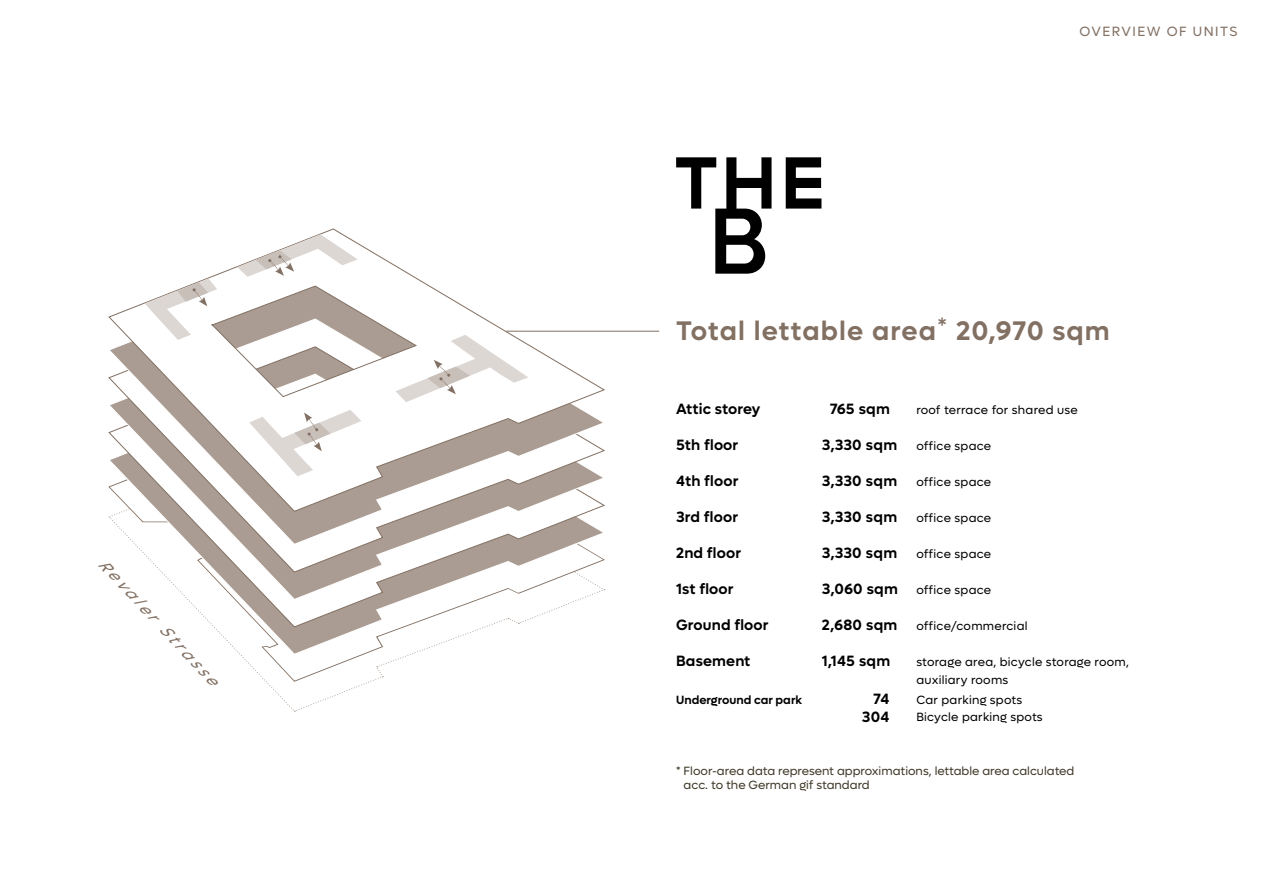
<style>
.page{position:relative;width:1263px;height:893px;background:#fff}
.page>*{position:absolute;margin:0;border:0;box-sizing:border-box;transform-origin:0 0}
.t1{font:600 27px "Lufga";letter-spacing:.035em;color:#827063}
.t2{font:italic 15.3px "Lufga";color:#827063}
.t3{font:600 15px "Lufga";letter-spacing:.01em;color:#000}
.t4{font:13.5px "Lufga";letter-spacing:.105em;color:#827063}
.t5{font:12px/18px "Lufga";letter-spacing:.02em;color:#000}
.t6{font:12px/14px "Lufga";color:#403929}
.t7{font:600 12px "Lufga";color:#000}
.s1{font-weight:400}
</style>
<div class="page">
<svg style="left:108px;top:228px;width:497px;height:260px"></svg>
<hr style="left:506px;top:331px;width:153px;height:1px;background:#827063">
<svg style="left:676px;top:157px;width:145px;height:117px"></svg>
<svg style="left:145px;top:278px;width:72px;height:62px"></svg>
<svg style="left:237px;top:234px;width:121px;height:43px"></svg>
<svg style="left:109px;top:410px;width:496px;height:302px"></svg>
<svg style="left:395px;top:335px;width:133px;height:67px"></svg>
<p class="t2" style="left:108px;top:555px;width:168px;rotate:47deg">Revaler Strasse</p>
<p class="t4" style="left:1079px;top:24px;width:159px">OVERVIEW OF UNITS</p>
<p class="t1" style="left:676px;top:315px;width:435px">Total lettable area<span class="s1">*</span> 20,970 sqm</p>
<p class="t3" style="left:676px;top:400px;width:86px">Attic storey</p>
<p class="t3" style="left:676px;top:436px;width:64px">5th floor</p>
<p class="t3" style="left:676px;top:472px;width:64px">4th floor</p>
<p class="t3" style="left:676px;top:508px;width:63px">3rd floor</p>
<p class="t3" style="left:676px;top:544px;width:66px">2nd floor</p>
<p class="t3" style="left:676px;top:580px;width:59px">1st floor</p>
<p class="t3" style="left:676px;top:616px;width:94px">Ground floor</p>
<p class="t3" style="left:676px;top:652px;width:76px">Basement</p>
<p class="t3" style="left:830px;top:400px;width:62px">765 sqm</p>
<p class="t3" style="left:822px;top:436px;width:77px">3,330 sqm</p>
<p class="t3" style="left:822px;top:472px;width:77px">3,330 sqm</p>
<p class="t3" style="left:822px;top:508px;width:77px">3,330 sqm</p>
<p class="t3" style="left:822px;top:544px;width:77px">3,330 sqm</p>
<p class="t3" style="left:822px;top:580px;width:78px">3,060 sqm</p>
<p class="t3" style="left:822px;top:616px;width:77px">2,680 sqm</p>
<p class="t3" style="left:822px;top:652px;width:70px">1,145 sqm</p>
<p class="t7" style="left:676px;top:692px;width:127px">Underground car park</p>
<p class="t3" style="left:873px;top:690px;width:17px">74</p>
<p class="t3" style="left:862px;top:708px;width:29px">304</p>
<p class="t5" style="left:916px;top:401px;width:163px">roof terrace for shared use</p>
<p class="t5" style="left:916px;top:437px;width:76px">office space</p>
<p class="t5" style="left:916px;top:473px;width:76px">office space</p>
<p class="t5" style="left:916px;top:509px;width:76px">office space</p>
<p class="t5" style="left:916px;top:545px;width:76px">office space</p>
<p class="t5" style="left:916px;top:581px;width:76px">office space</p>
<p class="t5" style="left:916px;top:617px;width:113px">office/commercial</p>
<p class="t5" style="left:916px;top:653px;width:214px">storage area, bicycle storage room, auxiliary rooms</p>
<p class="t5" style="left:916px;top:691px;width:128px">Car parking spots<br>Bicycle parking spots</p>
<p class="t6" style="left:684px;top:764px;width:392px;text-indent:-7px">* Floor-area data represent approximations, lettable area calculated acc. to the German gif standard</p>
</div>
